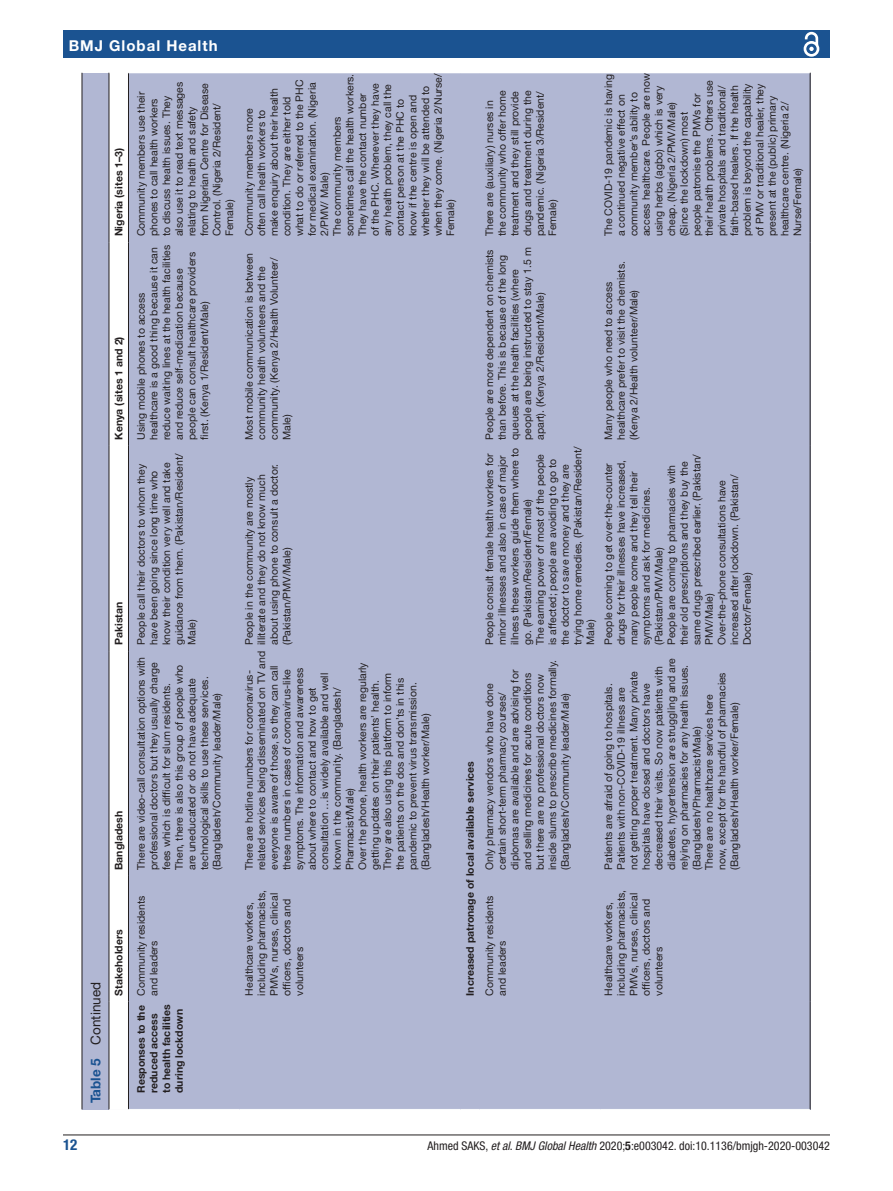
<style>
.page{position:relative;width:893px;height:1191px;background:#fff}
.page>*{position:absolute;margin:0;border:0;box-sizing:border-box;transform-origin:0 0}
.t1{font:700 15px "Helvetica Neue LT Std";letter-spacing:.065em;color:#fff}
.t2{font:700 condensed 15px "Helvetica Neue LT Std";color:#1b5391}
.t3{font:13.5px "Helvetica Neue LT Std";color:#231f20}
.t4{font:condensed 12px "Helvetica Neue LT Std";color:#231f20}
.t5{font:10.5px/12.6px "Helvetica Neue LT Std";color:#231f20}
.t6{font:700 10.5px/12.6px "Helvetica Neue LT Std";color:#231f20}
.s1{font-weight:700;color:#1b5391}
.s2{font-style:italic}
.s3{font-weight:700}
</style>
<div class="page">
<hr style="left:63px;top:1134px;width:767px;height:1px;background:#231f20">
<div style="left:63px;top:31px;width:767px;height:27px;background:#1b5391"></div>
<svg style="left:803px;top:31px;width:17px;height:26px"></svg>
<div style="left:100px;top:73px;width:710px;height:1036px;background:#b1b7d3"></div>
<hr style="left:810px;top:1001px;width:1px;height:108px;background:#231f20">
<hr style="left:128px;top:1001px;width:1px;height:108px;background:#231f20">
<hr style="left:128px;top:876px;width:1px;height:125px;background:#231f20">
<hr style="left:128px;top:651px;width:1px;height:225px;background:#231f20">
<hr style="left:128px;top:446px;width:1px;height:205px;background:#231f20">
<hr style="left:128px;top:242px;width:1px;height:204px;background:#231f20">
<hr style="left:128px;top:73px;width:1px;height:169px;background:#231f20">
<hr style="left:810px;top:876px;width:1px;height:125px;background:#231f20">
<hr style="left:810px;top:651px;width:1px;height:225px;background:#231f20">
<hr style="left:810px;top:446px;width:1px;height:205px;background:#231f20">
<hr style="left:810px;top:242px;width:1px;height:204px;background:#231f20">
<hr style="left:810px;top:73px;width:1px;height:169px;background:#231f20">
<div style="left:109px;top:72px;width:19px;height:1038px;background:#fff"></div>
<div style="left:82px;top:73px;width:18px;height:1036px;background:#b1b7d3"></div>
<hr style="left:82px;top:73px;width:1px;height:1036px;background:#231f20">
<h1 class="t1" style="left:69px;top:36px;width:150px">BMJ Global Health</h1>
<p class="t3" style="left:88px;top:1103px;width:123px;rotate:-90deg"><span class="s1">Table 5</span> Continued</p>
<p class="t6" style="left:112px;top:236px;width:90px;rotate:-90deg">Nigeria (sites 1–3)</p>
<p class="t6" style="left:112px;top:440px;width:105px;rotate:-90deg">Kenya (sites 1 and 2)</p>
<p class="t6" style="left:112px;top:645px;width:45px;rotate:-90deg">Pakistan</p>
<p class="t6" style="left:112px;top:870px;width:61px;rotate:-90deg">Bangladesh</p>
<p class="t6" style="left:112px;top:995px;width:68px;rotate:-90deg">Stakeholders</p>
<p class="t5" style="left:135px;top:236px;width:156px;rotate:-90deg">Community members use their phones to call health workers<br>to discuss health issues. They also use it to read text messages relating to health and safety<br>from Nigerian Centre for Disease<br>Control. (Nigeria 2/Resident/<br>Female)</p>
<p class="t5" style="left:135px;top:440px;width:196px;rotate:-90deg">Using mobile phones to access healthcare is a good thing because it can reduce waiting lines at the health facilities and reduce self-medication because people can consult healthcare providers first. (Kenya 1/Resident/Male)</p>
<p class="t5" style="left:135px;top:645px;width:193px;rotate:-90deg">People call their doctors to whom they have been going since long time who know their condition very well and take guidance from them. (Pakistan/Resident/<br>Male)</p>
<p class="t5" style="left:135px;top:870px;width:214px;rotate:-90deg">There are video-call consultation options with professional doctors but they usually charge fees which is difficult for slum residents.<br>Then, there is also this group of people who are uneducated or do not have adequate technological skills to use these services. (Bangladesh/Community leader/Male)</p>
<p class="t5" style="left:135px;top:995px;width:101px;rotate:-90deg">Community residents and leaders</p>
<p class="t6" style="left:135px;top:1093px;width:90px;rotate:-90deg">Responses to the reduced access to health facilities during lockdown</p>
<p class="t5" style="left:243px;top:236px;width:164px;rotate:-90deg">Community members more<br>often call health workers to<br>make enquiry about their health condition. They are either told what to do or referred to the PHC for medical examination. (Nigeria<br>2/PMV/ Male)<br>The community members sometimes call the health workers.<br>They have the contact number<br>of the PHC. Whenever they have any health problem, they call the contact person at the PHC to know if the centre is open and whether they will be attended to when they come. (Nigeria 2/Nurse/<br>Female)</p>
<p class="t5" style="left:243px;top:440px;width:189px;rotate:-90deg">Most mobile communication is between community health volunteers and the community. (Kenya 2/Health Volunteer/<br>Male)</p>
<p class="t5" style="left:243px;top:645px;width:183px;rotate:-90deg">People in the community are mostly illiterate and they do not know much about using phone to consult a doctor. (Pakistan/PMV/Male)</p>
<p class="t5" style="left:243px;top:870px;width:220px;rotate:-90deg">There are hotline numbers for coronavirus&shy;related services being disseminated on TV and everyone is aware of those, so they can call these numbers in cases of coronavirus-like symptoms. The information and awareness about where to contact and how to get consultation …is widely available and well known in the community. (Bangladesh/ Pharmacist/Male)<br>Over the phone, health workers are regularly getting updates on their patients’ health.<br>They are also using this platform to inform<br>the patients on the dos and don’ts in this pandemic to prevent virus transmission. (Bangladesh/Health worker/Male)</p>
<p class="t5" style="left:243px;top:995px;width:107px;rotate:-90deg">Healthcare workers, including pharmacists,<br>PMVs, nurses, clinical officers, doctors and volunteers</p>
<p class="t6" style="left:464px;top:995px;width:236px;rotate:-90deg">Increased patronage of local available services</p>
<p class="t5" style="left:483px;top:236px;width:148px;rotate:-90deg">There are (auxiliary) nurses in the community who offer home treatment and they still provide drugs and treatment during the pandemic. (Nigeria 3/Resident/<br>Female)</p>
<p class="t5" style="left:483px;top:440px;width:194px;rotate:-90deg">People are more dependent on chemists than before. This is because of the long queues at the health facilities (where people are being instructed to stay 1.5 m apart). (Kenya 2/Resident/Male)</p>
<p class="t5" style="left:483px;top:645px;width:201px;rotate:-90deg">People consult female health workers for minor illnesses and also in case of major illness these workers guide them where to go. (Pakistan/Resident/Female)<br>The earning power of most of the people is affected; people are avoiding to go to the doctor to save money and they are trying home remedies. (Pakistan/Resident/ Male)</p>
<p class="t5" style="left:483px;top:870px;width:212px;rotate:-90deg">Only pharmacy vendors who have done certain short-term pharmacy courses/ diplomas are available and are advising for and selling medicines for acute conditions but there are no professional doctors now inside slums to prescribe medicines formally. (Bangladesh/Community leader/Male)</p>
<p class="t5" style="left:602px;top:236px;width:165px;rotate:-90deg">The COVID-19 pandemic is having a continued negative effect on community member’s ability to access healthcare. People are now using herbs (agbo) which is very cheap. (Nigeria 2/PMV/Male) (Since the lockdown) most<br>people patronise the PMVs for their health problems. Others use private hospitals and traditional/ faith-based healers. If the health problem is beyond the capability of PMV or traditional healer, they present at the (public) primary healthcare centre. (Nigeria 2/<br>Nurse/Female)</p>
<p class="t5" style="left:602px;top:440px;width:180px;rotate:-90deg">Many people who need to access healthcare prefer to visit the chemists. (Kenya 2/Health volunteer/Male)</p>
<p class="t5" style="left:602px;top:645px;width:193px;rotate:-90deg">People coming to get over-the-counter drugs for their illnesses have increased, many people come and they tell their symptoms and ask for medicines. (Pakistan/PMV/Male)<br>People are coming to pharmacies with their old prescriptions and they buy the same drugs prescribed earlier. (Pakistan/<br>PMV/Male)<br>Over-the-phone consultations have increased after lockdown. (Pakistan/<br>Doctor/Female)</p>
<p class="t5" style="left:602px;top:870px;width:213px;rotate:-90deg">Patients are afraid of going to hospitals.<br>Patients with non-COVID-19 illness are<br>not getting proper treatment. Many private hospitals have closed and doctors have decreased their visits. So now patients with diabetes, hypertension are struggling and are relying on pharmacies for any health issues. (Bangladesh/Pharmacist/Male)<br>There are no healthcare services here<br>now, except for the handful of pharmacies (Bangladesh/Health worker/Female)</p>
<p class="t5" style="left:483px;top:995px;width:101px;rotate:-90deg">Community residents and leaders</p>
<p class="t5" style="left:602px;top:995px;width:107px;rotate:-90deg">Healthcare workers, including pharmacists,<br>PMVs, nurses, clinical officers, doctors and volunteers</p>
<h1 class="t2" style="left:63px;top:1135px;width:16px">12</h1>
<p class="t4" style="left:427px;top:1138px;width:404px">Ahmed SAKS, <span class="s2">et al</span>. <span class="s2">BMJ Global Health</span> 2020;<span class="s3">5</span>:e003042. doi:10.1136/bmjgh-2020-003042</p>
</div>
